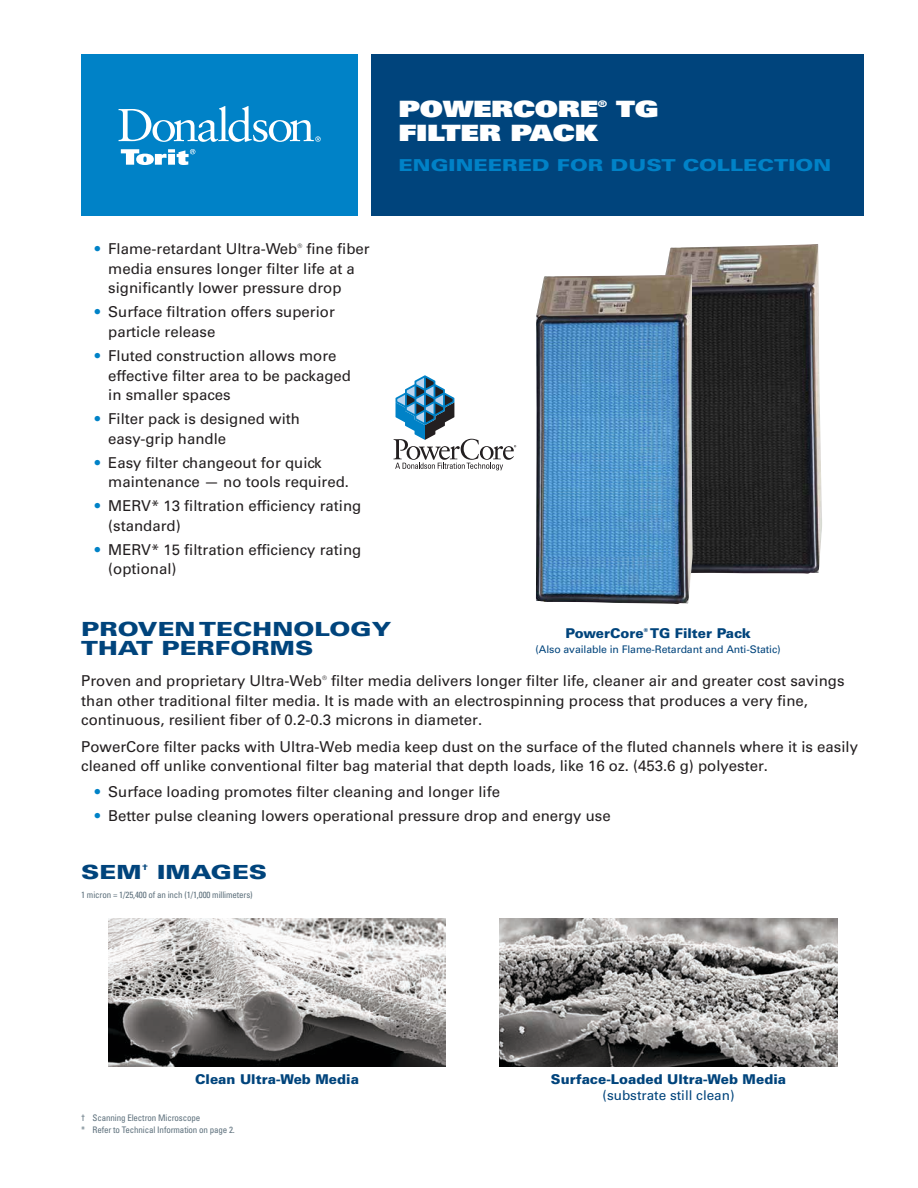
<style>
.page{position:relative;width:918px;height:1188px;background:#fff}
.page>*{position:absolute;margin:0;border:0;box-sizing:border-box;transform-origin:0 0}
.t1{font:22.5px "Univers LT Std X Black";letter-spacing:-.01em;color:#fff;scale:1.3 1}
.t2{font:900 19.5px/19.5px "Univers LT Std";color:#00447c;scale:1.3 1}
.t3{font:900 16.5px "Univers LT Std";color:#0082c7;scale:1.3 1}
.t4{font:15px/19.5px "Univers LT Std";color:#231f20}
.t5{font:900 13.5px "Univers LT Std";color:#00447c}
.t6{font:13.5px "Univers LT Std";color:#00447c}
.t7{font:10.5px "Univers LT Std";letter-spacing:-.01em;color:#00447c}
.t8{font:condensed 9px/12px "Univers LT Std";letter-spacing:-.015em;color:#5d707c}
.t9{font:9px "Univers LT Std X Black";color:#fff;scale:1.3 1}
.t10{font:900 7.8px "Univers LT Std";color:#00447c;scale:1.3 1}
.t11{font:6px "Univers LT Std";color:#231f20}
.t12{font:900 5.4px "Univers LT Std";color:#00447c}
.s1{color:#0082c7}
</style>
<div class="page">
<div style="left:81px;top:54px;width:277px;height:162px;background:#0082c7"></div>
<svg style="left:121px;top:149px;width:74px;height:16px"></svg>
<svg style="left:119px;top:106px;width:202px;height:36px"></svg>
<div style="left:372px;top:54px;width:492px;height:162px;background:#00447c"></div>
<img style="left:665px;top:244px;width:157px;height:330px">
<svg style="left:394px;top:375px;width:122px;height:95px"></svg>
<img style="left:108px;top:918px;width:337px;height:149px">
<img style="left:500px;top:918px;width:337px;height:149px">
<img style="left:536px;top:274px;width:157px;height:330px">
<p class="t4" style="left:108px;top:239px;width:263px;text-indent:198px">fine fiber media ensures longer filter life at a significantly lower pressure drop</p>
<p class="t4" style="left:108px;top:302px;width:228px;text-indent:-14px"><span class="s1">•</span> Surface filtration offers superior particle release</p>
<p class="t4" style="left:108px;top:346px;width:244px;text-indent:-14px"><span class="s1">•</span> Fluted construction allows more effective filter area to be packaged in smaller spaces</p>
<p class="t4" style="left:108px;top:409px;width:193px;text-indent:-14px"><span class="s1">•</span> Filter pack is designed with easy-grip handle</p>
<p class="t4" style="left:108px;top:453px;width:242px;text-indent:-14px"><span class="s1">•</span> Easy filter changeout for quick maintenance — no tools required.</p>
<p class="t4" style="left:108px;top:496px;width:255px;text-indent:-14px"><span class="s1">•</span> MERV* 13 filtration efficiency rating (standard)</p>
<p class="t4" style="left:108px;top:540px;width:255px;text-indent:-14px"><span class="s1">•</span> MERV* 15 filtration efficiency rating (optional)</p>
<p class="t4" style="left:95px;top:239px;width:204px"><span class="s1">•</span> Flame-retardant Ultra-Web</p>
<p class="t11" style="left:297px;top:242px;width:6px">®</p>
<h1 class="t1" style="left:399px;top:94px;width:155px">POWERCORE</h1>
<p class="t9" style="left:598px;top:98px;width:9px">®</p>
<h1 class="t1" style="left:616px;top:94px;width:34px">TG</h1>
<h1 class="t1" style="left:399px;top:118px;width:155px">FILTER PACK</h1>
<p class="t3" style="left:399px;top:154px;width:334px">ENGINEERED FOR DUST COLLECTION</p>
<h2 class="t2" style="left:81px;top:619px;width:240px">PROVEN TECHNOLOGY<br>THAT PERFORMS</h2>
<p class="t4" style="left:81px;top:671px;width:242px">Proven and proprietary Ultra-Web</p>
<p class="t11" style="left:322px;top:674px;width:6px">®</p>
<p class="t5" style="left:565px;top:625px;width:80px">PowerCore</p>
<p class="t12" style="left:644px;top:627px;width:6px">®</p>
<p class="t5" style="left:650px;top:625px;width:102px">TG Filter Pack</p>
<p class="t7" style="left:536px;top:643px;width:247px">(Also available in Flame-Retardant and Anti-Static)</p>
<p class="t4" style="left:81px;top:671px;width:765px;text-indent:250px">filter media delivers longer filter life, cleaner air and greater cost savings than other traditional filter media. It is made with an electrospinning process that produces a very fine, continuous, resilient fiber of 0.2-0.3 microns in diameter.</p>
<p class="t4" style="left:81px;top:737px;width:778px">PowerCore filter packs with Ultra-Web media keep dust on the surface of the fluted channels where it is easily cleaned off unlike conventional filter bag material that depth loads, like 16 oz. (453.6 g) polyester.</p>
<p class="t4" style="left:95px;top:782px;width:407px"><span class="s1">•</span> Surface loading promotes filter cleaning and longer life</p>
<p class="t4" style="left:95px;top:806px;width:518px"><span class="s1">•</span> Better pulse cleaning lowers operational pressure drop and energy use</p>
<h2 class="t2" style="left:81px;top:862px;width:48px">SEM</h2>
<p class="t10" style="left:142px;top:862px;width:7px">†</p>
<h2 class="t2" style="left:157px;top:862px;width:86px">IMAGES</h2>
<p class="t8" style="left:81px;top:889px;width:173px">1 micron = 1/25,400 of an inch (1/1,000 millimeters)</p>
<p class="t5" style="left:195px;top:1070px;width:165px">Clean Ultra-Web Media</p>
<p class="t5" style="left:551px;top:1070px;width:237px">Surface-Loaded Ultra-Web Media</p>
<p class="t6" style="left:603px;top:1087px;width:134px">(substrate still clean)</p>
<p class="t8" style="left:81px;top:1111px;width:155px">† Scanning Electron Microscope<br>* Refer to Technical Information on page 2.</p>
</div>
